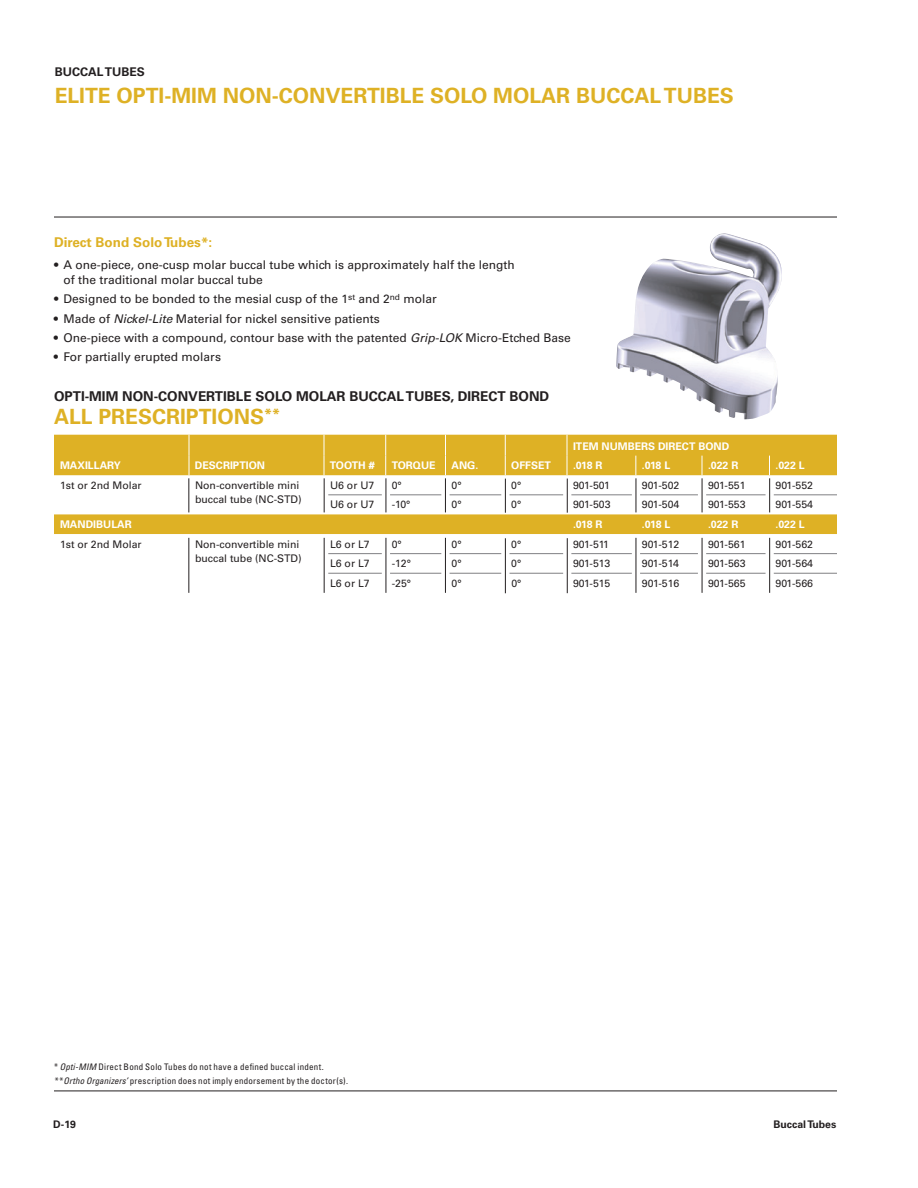
<style>
.page{position:relative;width:918px;height:1188px;background:#fff}
.page>*{position:absolute;margin:0;border:0;box-sizing:border-box;transform-origin:0 0}
.t1{font:700 21px "Univers LT Std";color:#deb125}
.t2{font:700 13.5px "Univers LT Std";color:#231f20}
.t3{font:700 13.5px "Univers LT Std";color:#deb125}
.t4{font:12px/15px "Univers LT Std";color:#231f20}
.t5{font:700 12px "Univers LT Std";color:#231f20}
.t6{font:10.5px/14.2px "Univers LT Std";color:#231f20}
.t7{font:700 10.5px/19.6px "Univers LT Std";color:#fff}
.t8{font:700 10.5px "Univers LT Std";color:#231f20}
.t9{font:condensed 9px "Univers";letter-spacing:.025em;color:#231f20}
.s1{font-style:italic}
</style>
<div class="page">
<img style="left:616px;top:233px;width:166px;height:187px">
<hr style="left:54px;top:1091px;width:783px;height:1px;background:#231f20">
<div style="left:54px;top:514px;width:783px;height:20px;background:#deb125"></div>
<div style="left:54px;top:435px;width:783px;height:40px;background:#deb125"></div>
<hr style="left:324px;top:494px;width:62px;height:1px;background:#808083">
<hr style="left:386px;top:494px;width:59px;height:1px;background:#808083">
<hr style="left:446px;top:494px;width:59px;height:1px;background:#808083">
<hr style="left:505px;top:494px;width:62px;height:1px;background:#808083">
<hr style="left:567px;top:494px;width:69px;height:1px;background:#808083">
<hr style="left:636px;top:494px;width:66px;height:1px;background:#808083">
<hr style="left:702px;top:494px;width:68px;height:1px;background:#808083">
<hr style="left:770px;top:494px;width:67px;height:1px;background:#808083">
<hr style="left:324px;top:553px;width:62px;height:1px;background:#808083">
<hr style="left:386px;top:553px;width:59px;height:1px;background:#808083">
<hr style="left:446px;top:553px;width:59px;height:1px;background:#808083">
<hr style="left:505px;top:553px;width:62px;height:1px;background:#808083">
<hr style="left:567px;top:553px;width:69px;height:1px;background:#808083">
<hr style="left:636px;top:553px;width:66px;height:1px;background:#808083">
<hr style="left:702px;top:553px;width:68px;height:1px;background:#808083">
<hr style="left:770px;top:553px;width:67px;height:1px;background:#808083">
<hr style="left:324px;top:573px;width:62px;height:1px;background:#808083">
<hr style="left:386px;top:573px;width:59px;height:1px;background:#808083">
<hr style="left:446px;top:573px;width:59px;height:1px;background:#808083">
<hr style="left:505px;top:573px;width:62px;height:1px;background:#808083">
<hr style="left:567px;top:573px;width:69px;height:1px;background:#808083">
<hr style="left:636px;top:573px;width:66px;height:1px;background:#808083">
<hr style="left:702px;top:573px;width:68px;height:1px;background:#808083">
<hr style="left:770px;top:573px;width:67px;height:1px;background:#808083">
<hr style="left:54px;top:217px;width:783px;height:1px;background:#231f20">
<svg style="left:382px;top:478px;width:8px;height:34px"></svg>
<hr style="left:386px;top:478px;width:1px;height:34px;background:#231f20">
<svg style="left:323px;top:478px;width:5px;height:34px"></svg>
<hr style="left:324px;top:478px;width:1px;height:34px;background:#231f20">
<svg style="left:189px;top:478px;width:1px;height:34px"></svg>
<hr style="left:188px;top:478px;width:1px;height:34px;background:#231f20">
<svg style="left:441px;top:479px;width:9px;height:33px"></svg>
<hr style="left:445px;top:478px;width:1px;height:34px;background:#231f20">
<svg style="left:501px;top:479px;width:9px;height:34px"></svg>
<hr style="left:505px;top:479px;width:1px;height:34px;background:#231f20">
<svg style="left:563px;top:479px;width:8px;height:34px"></svg>
<hr style="left:567px;top:479px;width:1px;height:34px;background:#231f20">
<svg style="left:632px;top:478px;width:8px;height:34px"></svg>
<hr style="left:636px;top:478px;width:1px;height:34px;background:#231f20">
<svg style="left:698px;top:478px;width:8px;height:34px"></svg>
<hr style="left:702px;top:478px;width:1px;height:34px;background:#231f20">
<svg style="left:766px;top:478px;width:8px;height:34px"></svg>
<hr style="left:769px;top:478px;width:1px;height:34px;background:#231f20">
<svg style="left:382px;top:538px;width:8px;height:55px"></svg>
<hr style="left:386px;top:538px;width:1px;height:55px;background:#231f20">
<svg style="left:323px;top:538px;width:5px;height:55px"></svg>
<hr style="left:324px;top:538px;width:1px;height:55px;background:#231f20">
<svg style="left:189px;top:538px;width:1px;height:55px"></svg>
<hr style="left:188px;top:538px;width:1px;height:55px;background:#231f20">
<svg style="left:441px;top:538px;width:9px;height:54px"></svg>
<hr style="left:445px;top:538px;width:1px;height:55px;background:#231f20">
<svg style="left:501px;top:538px;width:9px;height:55px"></svg>
<hr style="left:505px;top:538px;width:1px;height:55px;background:#231f20">
<svg style="left:563px;top:538px;width:8px;height:55px"></svg>
<hr style="left:567px;top:538px;width:1px;height:55px;background:#231f20">
<svg style="left:632px;top:538px;width:8px;height:55px"></svg>
<hr style="left:636px;top:538px;width:1px;height:55px;background:#231f20">
<svg style="left:698px;top:538px;width:8px;height:55px"></svg>
<hr style="left:702px;top:538px;width:1px;height:55px;background:#231f20">
<svg style="left:766px;top:538px;width:8px;height:55px"></svg>
<hr style="left:769px;top:538px;width:1px;height:55px;background:#231f20">
<p class="t5" style="left:55px;top:65px;width:92px">BUCCAL TUBES</p>
<h1 class="t1" style="left:55px;top:83px;width:681px">ELITE OPTI-MIM NON-CONVERTIBLE SOLO MOLAR BUCCAL TUBES</h1>
<p class="t3" style="left:54px;top:235px;width:160px">Direct Bond Solo Tubes*:</p>
<p class="t4" style="left:63px;top:257px;width:453px;text-indent:-9px">• A one-piece, one-cusp molar buccal tube which is approximately half the length of the traditional molar buccal tube</p>
<p class="t4" style="left:54px;top:292px;width:384px">• Designed to be bonded to the mesial cusp of the 1<sup>st</sup> and 2<sup>nd</sup> molar</p>
<p class="t4" style="left:54px;top:311px;width:327px">• Made of <span class="s1">Nickel-Lite</span> Material for nickel sensitive patients</p>
<p class="t4" style="left:54px;top:330px;width:518px">• One-piece with a compound, contour base with the patented <span class="s1">Grip-LOK</span> Micro-Etched Base</p>
<p class="t4" style="left:54px;top:350px;width:169px">• For partially erupted molars</p>
<p class="t2" style="left:54px;top:389px;width:497px">OPTI-MIM NON-CONVERTIBLE SOLO MOLAR BUCCAL TUBES, DIRECT BOND</p>
<h1 class="t1" style="left:54px;top:404px;width:228px">ALL PRESCRIPTIONS<sup>**</sup></h1>
<p class="t7" style="left:60px;top:456px;width:62px">MAXILLARY</p>
<p class="t7" style="left:195px;top:456px;width:72px">DESCRIPTION</p>
<p class="t7" style="left:330px;top:456px;width:46px">TOOTH #</p>
<p class="t7" style="left:392px;top:456px;width:45px">TORQUE</p>
<p class="t7" style="left:452px;top:456px;width:28px">ANG.</p>
<p class="t7" style="left:511px;top:456px;width:41px">OFFSET</p>
<p class="t7" style="left:573px;top:436px;width:158px">ITEM NUMBERS DIRECT BOND .018 R</p>
<p class="t7" style="left:642px;top:456px;width:30px">.018 L</p>
<p class="t7" style="left:708px;top:456px;width:32px">.022 R</p>
<p class="t7" style="left:776px;top:456px;width:31px">.022 L</p>
<p class="t6" style="left:60px;top:478px;width:83px">1st or 2nd Molar</p>
<p class="t6" style="left:195px;top:478px;width:108px">Non-convertible mini buccal tube (NC-STD)</p>
<p class="t6" style="left:330px;top:478px;width:46px">U6 or U7</p>
<p class="t6" style="left:392px;top:478px;width:12px">0°</p>
<p class="t6" style="left:452px;top:478px;width:12px">0°</p>
<p class="t6" style="left:511px;top:478px;width:12px">0°</p>
<p class="t6" style="left:573px;top:478px;width:38px">901-501</p>
<p class="t6" style="left:642px;top:478px;width:39px">901-502</p>
<p class="t6" style="left:708px;top:478px;width:39px">901-551</p>
<p class="t6" style="left:776px;top:478px;width:39px">901-552</p>
<p class="t6" style="left:330px;top:498px;width:46px">U6 or U7</p>
<p class="t6" style="left:392px;top:498px;width:20px">-10°</p>
<p class="t6" style="left:452px;top:498px;width:12px">0°</p>
<p class="t6" style="left:511px;top:498px;width:12px">0°</p>
<p class="t6" style="left:573px;top:498px;width:39px">901-503</p>
<p class="t6" style="left:642px;top:498px;width:39px">901-504</p>
<p class="t6" style="left:708px;top:498px;width:39px">901-553</p>
<p class="t6" style="left:776px;top:498px;width:39px">901-554</p>
<p class="t7" style="left:60px;top:515px;width:73px">MANDIBULAR</p>
<p class="t7" style="left:573px;top:515px;width:31px">.018 R</p>
<p class="t7" style="left:642px;top:515px;width:30px">.018 L</p>
<p class="t7" style="left:708px;top:515px;width:32px">.022 R</p>
<p class="t7" style="left:776px;top:515px;width:31px">.022 L</p>
<p class="t6" style="left:60px;top:537px;width:83px">1st or 2nd Molar</p>
<p class="t6" style="left:195px;top:537px;width:108px">Non-convertible mini buccal tube (NC-STD)</p>
<p class="t6" style="left:330px;top:537px;width:41px">L6 or L7</p>
<p class="t6" style="left:392px;top:537px;width:12px">0°</p>
<p class="t6" style="left:452px;top:537px;width:12px">0°</p>
<p class="t6" style="left:511px;top:537px;width:12px">0°</p>
<p class="t6" style="left:573px;top:537px;width:38px">901-511</p>
<p class="t6" style="left:642px;top:537px;width:39px">901-512</p>
<p class="t6" style="left:708px;top:537px;width:39px">901-561</p>
<p class="t6" style="left:776px;top:537px;width:39px">901-562</p>
<p class="t6" style="left:330px;top:556px;width:41px">L6 or L7</p>
<p class="t6" style="left:392px;top:556px;width:21px">-12°</p>
<p class="t6" style="left:452px;top:556px;width:12px">0°</p>
<p class="t6" style="left:511px;top:556px;width:12px">0°</p>
<p class="t6" style="left:573px;top:556px;width:39px">901-513</p>
<p class="t6" style="left:642px;top:556px;width:39px">901-514</p>
<p class="t6" style="left:708px;top:556px;width:39px">901-563</p>
<p class="t6" style="left:776px;top:556px;width:39px">901-564</p>
<p class="t6" style="left:330px;top:576px;width:41px">L6 or L7</p>
<p class="t6" style="left:392px;top:576px;width:21px">-25°</p>
<p class="t6" style="left:452px;top:576px;width:12px">0°</p>
<p class="t6" style="left:511px;top:576px;width:12px">0°</p>
<p class="t6" style="left:573px;top:576px;width:39px">901-515</p>
<p class="t6" style="left:642px;top:576px;width:39px">901-516</p>
<p class="t6" style="left:708px;top:576px;width:39px">901-565</p>
<p class="t6" style="left:776px;top:576px;width:39px">901-566</p>
<p class="t9" style="left:54px;top:1062px;width:271px">* <span class="s1">Opti-MIM</span> Direct Bond Solo Tubes do not have a defined buccal indent.</p>
<p class="t9" style="left:55px;top:1075px;width:295px">**<span class="s1">Ortho Organizers’</span> prescription does not imply endorsement by the doctor(s).</p>
<p class="t8" style="left:53px;top:1118px;width:24px">D-19</p>
<p class="t8" style="left:774px;top:1118px;width:64px">Buccal Tubes</p>
</div>
